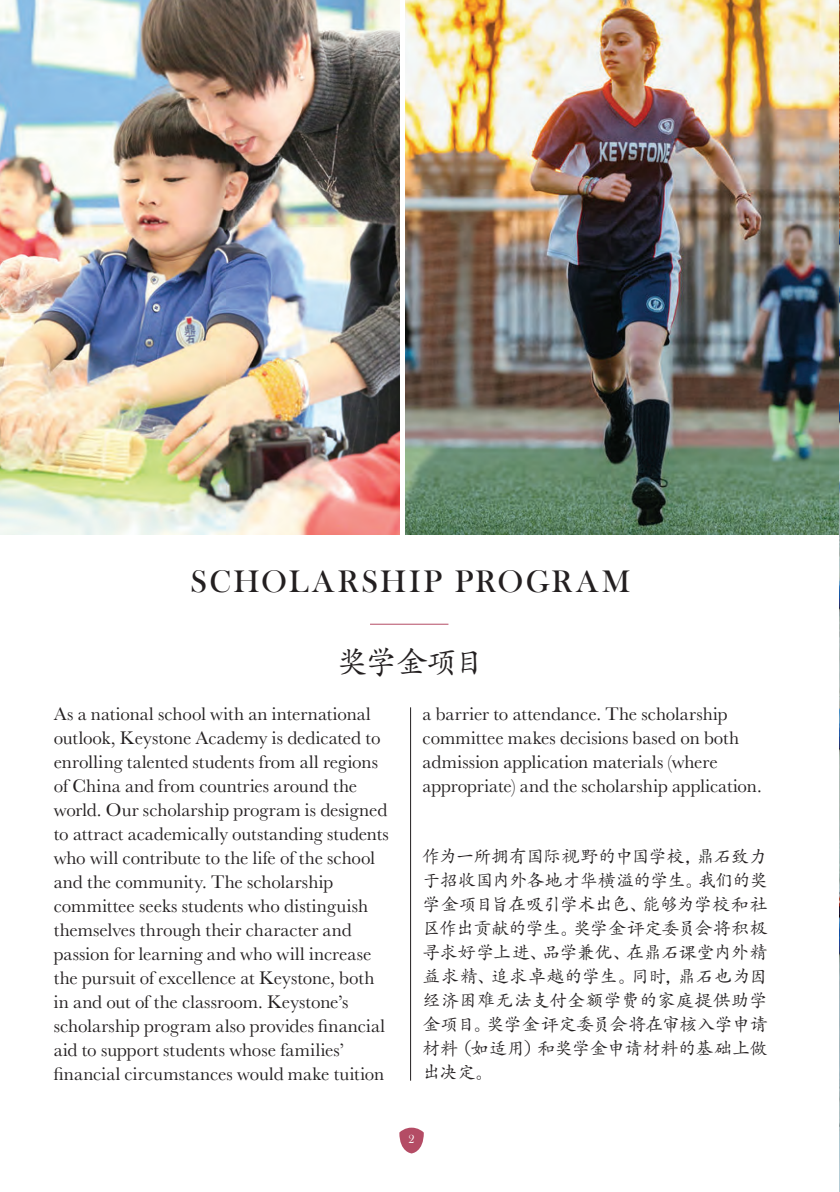
<style>
.page{position:relative;width:840px;height:1192px;background:#fff}
.page>*{position:absolute;margin:0;border:0;box-sizing:border-box;transform-origin:0 0}
.t1{font:32px "Bask Old Face";letter-spacing:.08em;color:#231f20}
.t2{font:32px "Adobe Kaiti Std";letter-spacing:-.065em;color:#231f20}
.t3{font:19px/24px "Baskerville";color:#231f20}
.t4{font:18px/24px "Adobe Kaiti Std";letter-spacing:-.02em;color:#231f20;text-align:justify}
.t5{font:12px "Bask Old Face";color:#fff}
</style>
<div class="page">
<svg style="left:399px;top:1128px;width:24px;height:25px"></svg>
<hr style="left:410px;top:707px;width:1px;height:374px;background:#231f20">
<hr style="left:370px;top:624px;width:78px;height:1px;background:#b44c65">
<img style="left:405px;top:0;width:434px;height:535px">
<img style="left:0;top:0;width:399px;height:535px">
<img style="left:839px;top:1px;width:1px;height:1188px">
<h1 class="t1" style="left:190px;top:564px;width:441px">SCHOLARSHIP PROGRAM</h1>
<h1 class="t2" style="left:336px;top:642px;width:151px">奖学金项目</h1>
<p class="t3" style="left:54px;top:703px;width:336px">As a national school with an international outlook, Keystone Academy is dedicated to enrolling talented students from all regions of China and from countries around the world. Our scholarship program is designed to attract academically outstanding students who will contribute to the life of the school and the community. The scholarship committee seeks students who distinguish themselves through their character and passion for learning and who will increase the pursuit of excellence at Keystone, both in and out of the classroom. Keystone’s scholarship program also provides financial aid to support students whose families’ financial circumstances would make tuition</p>
<p class="t3" style="left:422px;top:703px;width:340px">a barrier to attendance. The scholarship committee makes decisions based on both admission application materials (where appropriate) and the scholarship application.</p>
<p class="t4" style="left:422px;top:844px;width:346px">作为一所拥有国际视野的中国学校，鼎石致力于招收国内外各地才华横溢的学生。我们的奖学金项目旨在吸引学术出色、能够为学校和社区作出贡献的学生。奖学金评定委员会将积极寻求好学上进、品学兼优、在鼎石课堂内外精益求精、追求卓越的学生。同时，鼎石也为因经济困难无法支付全额学费的家庭提供助学金项目。奖学金评定委员会将在审核入学申请材料（如适用）和奖学金申请材料的基础上做出决定。</p>
<p class="t5" style="left:408px;top:1133px;width:7px">2</p>
</div>
